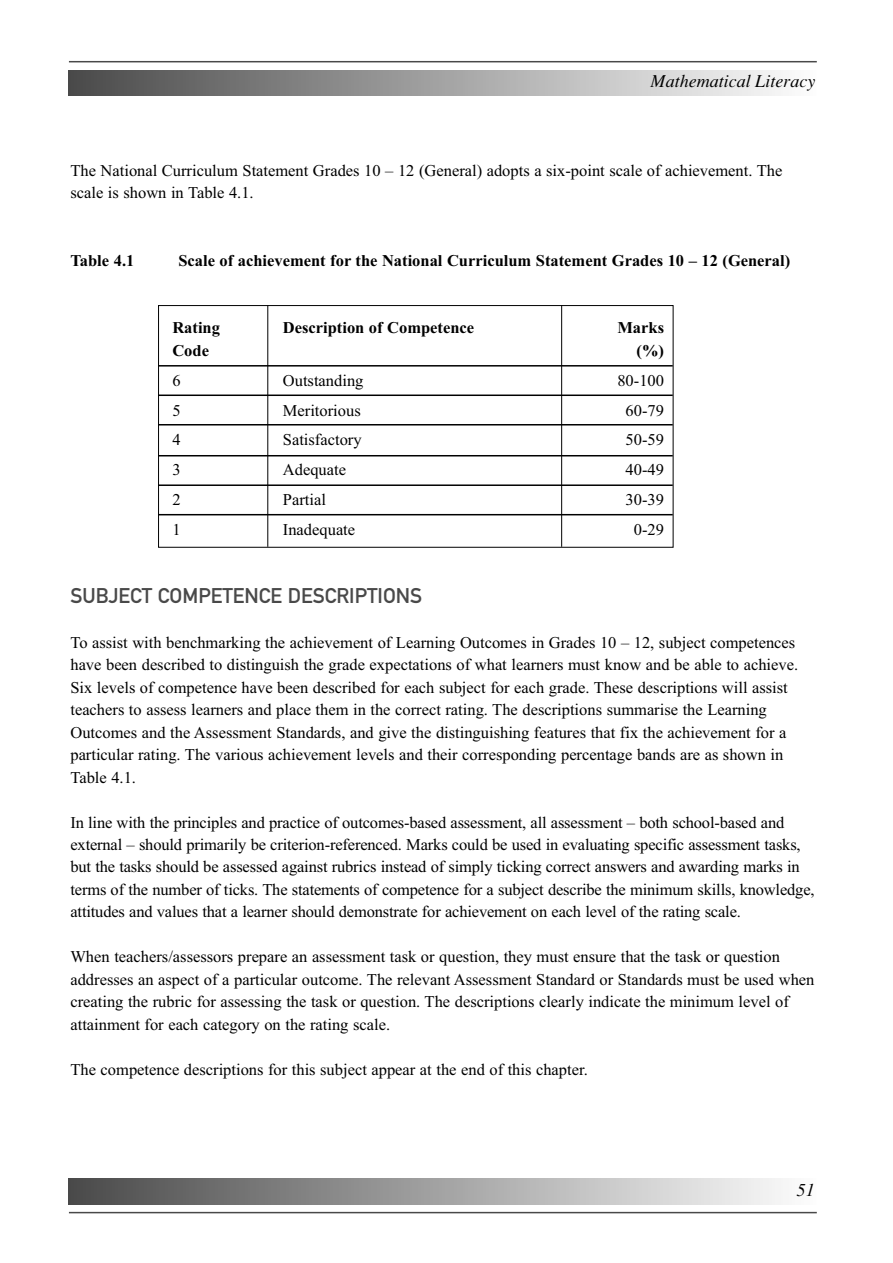
<style>
.page{position:relative;width:893px;height:1263px;background:#fff}
.page>*{position:absolute;margin:0;border:0;box-sizing:border-box;transform-origin:0 0}
.t1{font:21px "DIN Mittelschrift Alternate";color:#494949}
.t2{font:italic 18px "Times";color:#000}
.t3{font:16.5px/22.5px "Times New Roman";color:#000}
.t4{font:700 16.5px "Times New Roman";color:#000}
</style>
<div class="page">
<hr style="left:69px;top:61px;width:747px;height:1px;background:#494949">
<div style="left:69px;top:70px;width:747px;height:26px;background:linear-gradient(to right,#4a4a4a,#fdfdfd)"></div>
<hr style="left:69px;top:1212px;width:747px;height:1px;background:#494949">
<div style="left:69px;top:1179px;width:747px;height:25px;background:linear-gradient(to right,#4a4a4a,#fdfdfd)"></div>
<div style="left:158px;top:305px;width:515px;height:243px;border:1px solid #000"></div>
<hr style="left:158px;top:365px;width:514px;height:2px;background:#000">
<hr style="left:158px;top:395px;width:514px;height:1px;background:#000">
<hr style="left:158px;top:424px;width:514px;height:2px;background:#000">
<hr style="left:158px;top:455px;width:514px;height:1px;background:#000">
<hr style="left:158px;top:484px;width:514px;height:2px;background:#000">
<hr style="left:158px;top:514px;width:514px;height:1px;background:#000">
<hr style="left:267px;top:305px;width:1px;height:242px;background:#000">
<hr style="left:561px;top:305px;width:1px;height:242px;background:#000">
<p class="t2" style="left:650px;top:75px;width:166px">Mathematical Literacy</p>
<p class="t3" style="left:70px;top:161px;width:713px">The National Curriculum Statement Grades 10 – 12 (General) adopts a six-point scale of achievement. The scale is shown in Table 4.1.</p>
<p class="t4" style="left:70px;top:255px;width:65px">Table 4.1</p>
<p class="t4" style="left:178px;top:255px;width:613px">Scale of achievement for the National Curriculum Statement Grades 10 – 12 (General)</p>
<p class="t4" style="left:172px;top:322px;width:49px">Rating</p>
<p class="t4" style="left:283px;top:322px;width:193px">Description of Competence</p>
<p class="t4" style="left:617px;top:322px;width:48px">Marks</p>
<p class="t4" style="left:172px;top:345px;width:38px">Code</p>
<p class="t4" style="left:636px;top:345px;width:29px">(%)</p>
<p class="t3" style="left:172px;top:370px;width:10px">6</p>
<p class="t3" style="left:283px;top:370px;width:82px">Outstanding</p>
<p class="t3" style="left:617px;top:370px;width:48px">80-100</p>
<p class="t3" style="left:172px;top:400px;width:10px">5</p>
<p class="t3" style="left:283px;top:400px;width:79px">Meritorious</p>
<p class="t3" style="left:625px;top:400px;width:40px">60-79</p>
<p class="t3" style="left:172px;top:430px;width:10px">4</p>
<p class="t3" style="left:283px;top:430px;width:80px">Satisfactory</p>
<p class="t3" style="left:625px;top:430px;width:40px">50-59</p>
<p class="t3" style="left:172px;top:460px;width:10px">3</p>
<p class="t3" style="left:283px;top:460px;width:65px">Adequate</p>
<p class="t3" style="left:625px;top:460px;width:40px">40-49</p>
<p class="t3" style="left:172px;top:490px;width:10px">2</p>
<p class="t3" style="left:283px;top:490px;width:45px">Partial</p>
<p class="t3" style="left:625px;top:490px;width:40px">30-39</p>
<p class="t3" style="left:172px;top:520px;width:10px">1</p>
<p class="t3" style="left:283px;top:520px;width:74px">Inadequate</p>
<p class="t3" style="left:634px;top:520px;width:32px">0-29</p>
<p class="t1" style="left:70px;top:588px;width:353px">SUBJECT COMPETENCE DESCRIPTIONS</p>
<p class="t3" style="left:70px;top:633px;width:729px">To assist with benchmarking the achievement of Learning Outcomes in Grades 10 – 12, subject competences have been described to distinguish the grade expectations of what learners must know and be able to achieve.<br>Six levels of competence have been described for each subject for each grade. These descriptions will assist teachers to assess learners and place them in the correct rating. The descriptions summarise the Learning Outcomes and the Assessment Standards, and give the distinguishing features that fix the achievement for a particular rating. The various achievement levels and their corresponding percentage bands are as shown in Table 4.1.</p>
<p class="t3" style="left:70px;top:812px;width:745px">In line with the principles and practice of outcomes-based assessment, all assessment – both school-based and external – should primarily be criterion-referenced. Marks could be used in evaluating specific assessment tasks, but the tasks should be assessed against rubrics instead of simply ticking correct answers and awarding marks in terms of the number of ticks. The statements of competence for a subject describe the minimum skills, knowledge, attitudes and values that a learner should demonstrate for achievement on each level of the rating scale.</p>
<p class="t3" style="left:70px;top:947px;width:745px">When teachers/assessors prepare an assessment task or question, they must ensure that the task or question addresses an aspect of a particular outcome. The relevant Assessment Standard or Standards must be used when creating the rubric for assessing the task or question. The descriptions clearly indicate the minimum level of attainment for each category on the rating scale.</p>
<p class="t3" style="left:70px;top:1060px;width:519px">The competence descriptions for this subject appear at the end of this chapter.</p>
<p class="t2" style="left:797px;top:1183px;width:19px">51</p>
</div>
